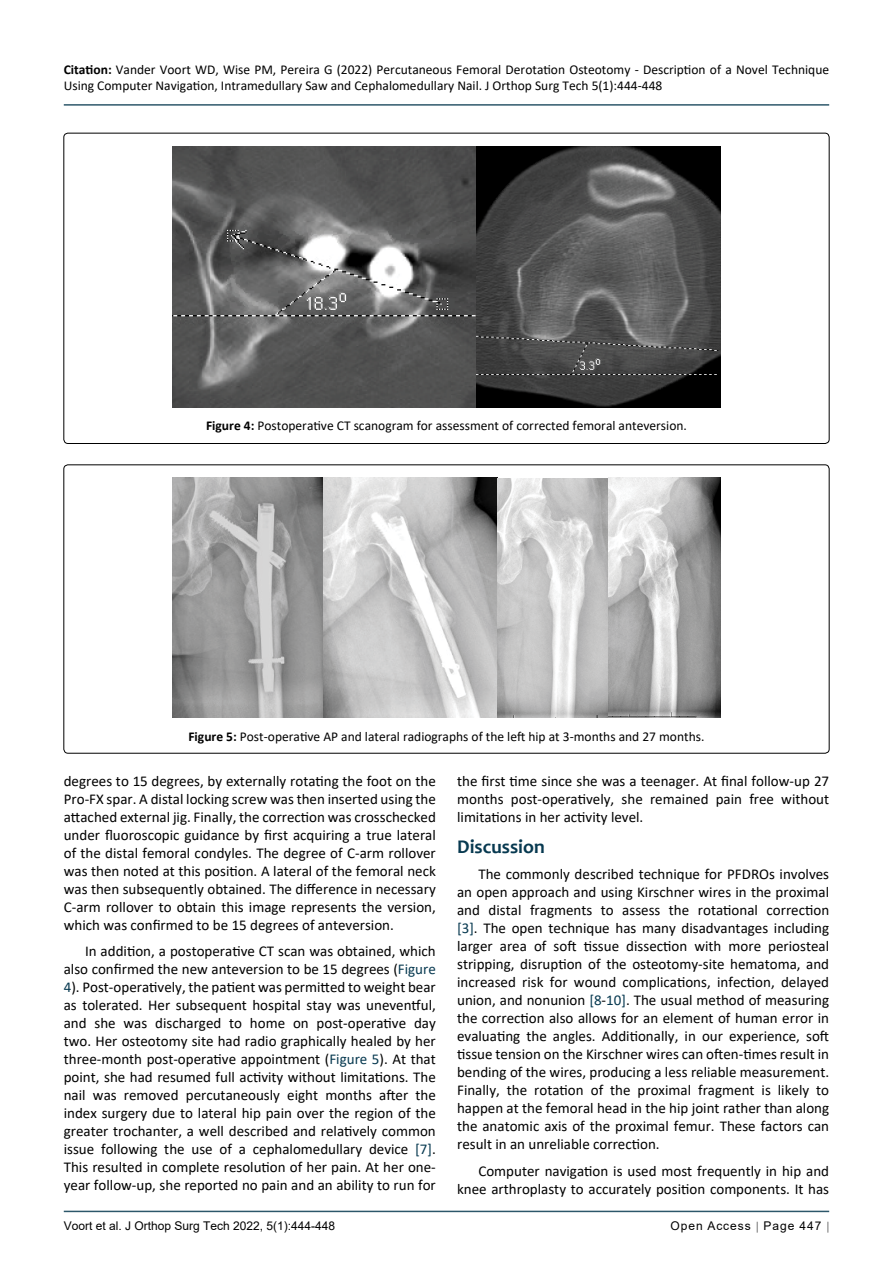
<style>
.page{position:relative;width:893px;height:1263px;background:#fff}
.page>*{position:absolute;margin:0;border:0;box-sizing:border-box;transform-origin:0 0}
.t1{font:700 19.5px "Candara";color:#073950}
.t2{font:15px/18px "Calibri";color:#000;text-align:justify}
.t3{font:13.5px/16.2px "Calibri";color:#000}
.t4{font:12px "Arial";color:#000}
.t5{font:12px "Arial";letter-spacing:.08em;color:#000}
.s1{font-weight:700}
.s2{color:#073950}
</style>
<div class="page">
<hr style="left:64px;top:1211px;width:765px;height:1px;background:#073950">
<hr style="left:64px;top:104px;width:765px;height:2px;background:#073950">
<img style="left:172px;top:146px;width:548px;height:261px">
<img style="left:172px;top:477px;width:548px;height:241px">
<p class="t3" style="left:64px;top:61px;width:767px"><span class="s1">Citation:</span> Vander Voort WD, Wise PM, Pereira G (2022) Percutaneous Femoral Derotation Osteotomy - Description of a Novel Technique<br>Using Computer Navigation, Intramedullary Saw and Cephalomedullary Nail. J Orthop Surg Tech 5(1):444-448</p>
<p class="t3" style="left:206px;top:417px;width:482px"><span class="s1">Figure 4:</span> Postoperative CT scanogram for assessment of corrected femoral anteversion.</p>
<p class="t3" style="left:188px;top:728px;width:517px"><span class="s1">Figure 5:</span> Post-operative AP and lateral radiographs of the left hip at 3-months and 27 months.</p>
<p class="t2" style="left:64px;top:771px;width:374px">degrees to 15 degrees, by externally rotating the foot on the Pro-FX spar. A distal locking screw was then inserted using the attached external jig. Finally, the correction was crosschecked under fluoroscopic guidance by first acquiring a true lateral of the distal femoral condyles. The degree of C-arm rollover was then noted at this position. A lateral of the femoral neck was then subsequently obtained. The difference in necessary C-arm rollover to obtain this image represents the version, which was confirmed to be 15 degrees of anteversion.</p>
<p class="t2" style="left:64px;top:942px;width:374px;text-indent:21px">In addition, a postoperative CT scan was obtained, which also confirmed the new anteversion to be 15 degrees (<span class="s2">Figure 4</span>). Post-operatively, the patient was permitted to weight bear as tolerated. Her subsequent hospital stay was uneventful, and she was discharged to home on post-operative day two. Her osteotomy site had radio graphically healed by her three-month post-operative appointment (<span class="s2">Figure 5</span>). At that point, she had resumed full activity without limitations. The nail was removed percutaneously eight months after the index surgery due to lateral hip pain over the region of the greater trochanter, a well described and relatively common issue following the use of a cephalomedullary device <span class="s2">[7]</span>.<br>This resulted in complete resolution of her pain. At her one&shy;year follow-up, she reported no pain and an ability to run for</p>
<p class="t2" style="left:457px;top:771px;width:374px">the first time since she was a teenager. At final follow-up 27 months post-operatively, she remained pain free without limitations in her activity level.</p>
<h1 class="t1" style="left:457px;top:834px;width:89px">Discussion</h1>
<p class="t2" style="left:457px;top:865px;width:374px;text-indent:21px">The commonly described technique for PFDROs involves an open approach and using Kirschner wires in the proximal and distal fragments to assess the rotational correction <span class="s2">[3]</span>. The open technique has many disadvantages including larger area of soft tissue dissection with more periosteal stripping, disruption of the osteotomy-site hematoma, and increased risk for wound complications, infection, delayed union, and nonunion <span class="s2">[8</span>-<span class="s2">10]</span>. The usual method of measuring the correction also allows for an element of human error in evaluating the angles. Additionally, in our experience, soft tissue tension on the Kirschner wires can often-times result in bending of the wires, producing a less reliable measurement.<br>Finally, the rotation of the proximal fragment is likely to happen at the femoral head in the hip joint rather than along the anatomic axis of the proximal femur. These factors can result in an unreliable correction.</p>
<p class="t2" style="left:457px;top:1161px;width:374px;text-align:right">Computer navigation is used most frequently in hip and knee arthroplasty to accurately position components. It has</p>
<p class="t4" style="left:64px;top:1217px;width:273px">Voort et al. J Orthop Surg Tech 2022, 5(1):444-448</p>
<p class="t5" style="left:670px;top:1217px;width:152px">Open Access Page 447</p>
</div>
